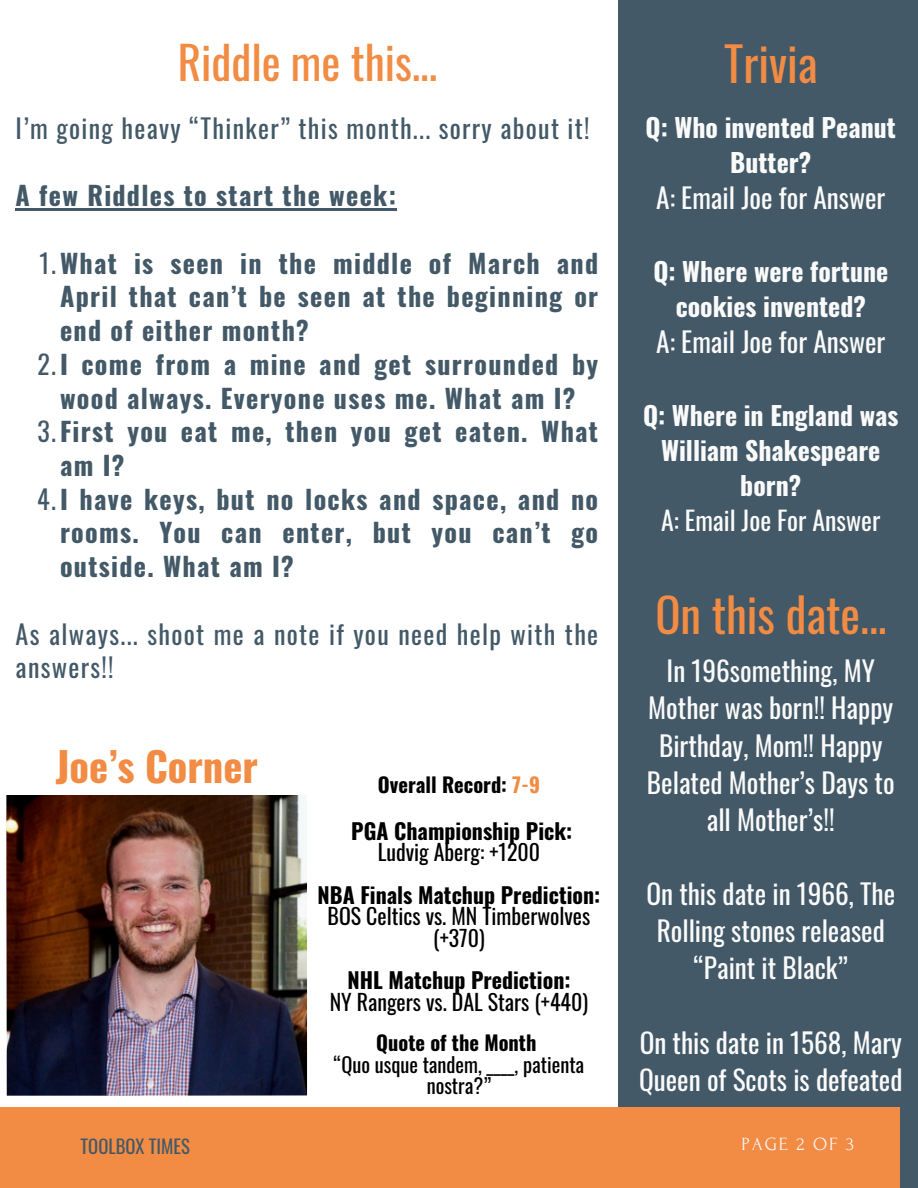
<style>
.page{position:relative;width:918px;height:1188px;background:#fff}
.page>*{position:absolute;margin:0;border:0;box-sizing:border-box;transform-origin:0 0}
.t1{font:46.65px "Oswald";color:#f28b43}
.t2{font:45px "Oswald";color:#f28b43}
.t3{font:700 40.5px "Oswald";color:#f28b43}
.t4{font:27.3px/37.2px "Oswald";color:#fafafa;text-align:center}
.t5{font:700 26.1px/33.8px "Oswald";letter-spacing:.05em;color:#435967;text-align:justify}
.t6{font:26.1px/33.8px "Oswald";letter-spacing:.05em;color:#435967}
.t7{font:700 25.8px/34.8px "Oswald";color:#fafafa;text-align:center}
.t8{font:21.9px/21.3px "Oswald";color:#000;text-align:center}
.t9{font:700 21.9px/21.3px "Oswald";color:#000;text-align:center}
.t10{font:20.4px/21.3px "Oswald";color:#000;text-align:center}
.t11{font:700 20.4px "Oswald";color:#000}
.t12{font:18.6px "Oswald";color:#435967}
.t13{font:18.6px "Forum";letter-spacing:.1em;color:#fafafa}
.s1{font-weight:400}
.s2{color:#f28b43}
.s3{font-weight:700}
</style>
<div class="page">
<div style="left:618px;top:0;width:300px;height:1188px;background:#435967"></div>
<div style="left:0;top:1107px;width:899px;height:81px;background:#f28b43"></div>
<img style="left:6px;top:795px;width:301px;height:301px">
<hr style="left:16px;top:209px;width:381px;height:2px;background:#435967">
<h4 class="t2" style="left:178px;top:27px;width:261px">Riddle me this...</h4>
<h4 class="t6" style="left:16px;top:110px;width:576px">I’m going heavy “Thinker” this month... sorry about it!</h4>
<h4 class="t5" style="left:16px;top:178px;width:382px">A few Riddles to start the week:</h4>
<h1 class="t5" style="left:60px;top:245px;width:540px;text-indent:-20px"><span class="s1">1.</span>What is seen in the middle of March and April that can’t be seen at the beginning or end of either month?</h1>
<h4 class="t5" style="left:37px;top:346px;width:562px;text-align:center"><span class="s1">2.</span>I come from a mine and get surrounded by wood always. Everyone uses me. What am I?</h4>
<h4 class="t5" style="left:60px;top:414px;width:540px;text-indent:-23px"><span class="s1">3.</span>First you eat me, then you get eaten. What am I?</h4>
<h4 class="t5" style="left:60px;top:481px;width:540px;text-indent:-23px"><span class="s1">4.</span>I have keys, but no locks and space, and no rooms. You can enter, but you can’t go outside. What am I?</h4>
<p class="t6" style="left:16px;top:616px;width:584px">As always... shoot me a note if you need help with the answers!!</p>
<h3 class="t3" style="left:56px;top:735px;width:204px">Joe’s Corner</h3>
<p class="t11" style="left:378px;top:768px;width:164px">Overall Record: <span class="s2">7-9</span></p>
<p class="t9" style="left:351px;top:819px;width:223px">PGA Championship Pick:<br><span class="s1">Ludvig Aberg: +1200</span></p>
<p class="t8" style="left:318px;top:883px;width:284px"><span class="s3">NBA Finals Matchup Prediction:<br></span>BOS Celtics vs. MN Timberwolves (+370)</p>
<p class="t8" style="left:330px;top:969px;width:260px"><span class="s3">NHL Matchup Prediction:<br></span>NY Rangers vs. DAL Stars (+440)</p>
<h4 class="t10" style="left:334px;top:1031px;width:252px"><span class="s3">Quote of the Month<br></span>“Quo usque tandem, ____, patienta nostra?”</h4>
<h4 class="t1" style="left:724px;top:28px;width:95px">Trivia</h4>
<h2 class="t7" style="left:646px;top:109px;width:252px">Q: Who invented Peanut<br>Butter?</h2>
<h2 class="t4" style="left:656px;top:178px;width:231px">A: Email Joe for Answer</h2>
<h5 class="t7" style="left:653px;top:253px;width:236px">Q: Where were fortune cookies invented?</h5>
<h5 class="t4" style="left:656px;top:322px;width:231px">A: Email Joe for Answer</h5>
<h6 class="t7" style="left:643px;top:397px;width:257px">Q: Where in England was<br>William Shakespeare born?<br><span class="s1">A: Email Joe For Answer</span></h6>
<p class="t1" style="left:655px;top:578px;width:233px">On this date...</p>
<h6 class="t4" style="left:647px;top:651px;width:249px">In 196something, MY<br>Mother was born!! Happy<br>Birthday, Mom!! Happy<br>Belated Mother’s Days to all Mother’s!!</h6>
<h6 class="t4" style="left:646px;top:874px;width:250px">On this date in 1966, The<br>Rolling stones released “Paint it Black”</h6>
<h6 class="t4" style="left:639px;top:1023px;width:265px;text-align:left">On this date in 1568, Mary<br>Queen of Scots is defeated</h6>
<h1 class="t12" style="left:81px;top:1132px;width:111px">TOOLBOX TIMES</h1>
<h1 class="t13" style="left:742px;top:1135px;width:114px">PAGE 2 OF 3</h1>
</div>
